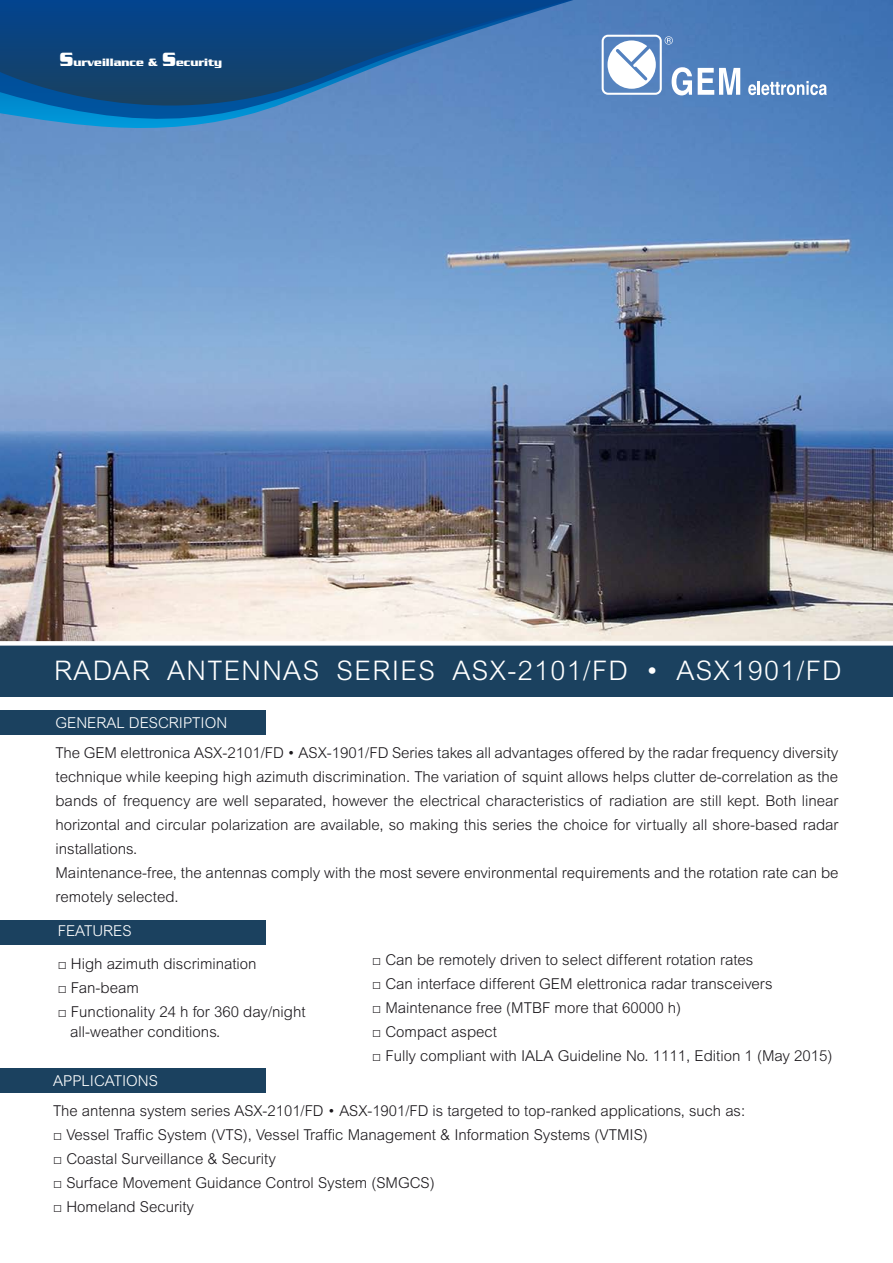
<style>
.page{position:relative;width:893px;height:1263px;background:#fff}
.page>*{position:absolute;margin:0;border:0;box-sizing:border-box;transform-origin:0 0}
.t1{font:300 27px "Arial MT Std";letter-spacing:.05em;color:#fff}
.t2{font:300 15px/24px "Arial MT Std";color:#1a171b}
.t3{font:300 15px "Arial MT Std";color:#fff}
.t4{font:11.55px "Babylon 5";color:#fff;scale:.96 1}
.s1{font-size:20.7px}
.s2{color:#fff}
.s3{font-family:"Arial";font-weight:400}
.s4{font-family:"Arial";font-weight:400;color:#1a171a}
</style>
<div class="page">
<img style="left:0;top:0;width:893px;height:641px">
<div style="left:0;top:711px;width:266px;height:24px;background:#1b415f"></div>
<div style="left:0;top:920px;width:266px;height:24px;background:#1b415f"></div>
<div style="left:0;top:1069px;width:266px;height:24px;background:#1b415f"></div>
<div style="left:0;top:644px;width:893px;height:53px;background:#1b415f"></div>
<div style="left:0;top:641px;width:893px;height:5px;background:#fff"></div>
<svg style="left:0;top:0;width:570px;height:146px;background:#638fc5"></svg>
<svg style="left:0;top:0;width:568px;height:142px;background:#2b639e"></svg>
<div style="left:602px;top:35px;width:60px;height:60px;border:2px solid #fff;border-radius:5px"></div>
<svg style="left:665px;top:36px;width:8px;height:9px"></svg>
<svg style="left:672px;top:67px;width:20px;height:28px"></svg>
<svg style="left:698px;top:68px;width:42px;height:27px"></svg>
<svg style="left:748px;top:81px;width:79px;height:14px"></svg>
<svg style="left:607px;top:40px;width:49px;height:49px"></svg>
<p class="t4" style="left:59px;top:56px;width:171px"><span class="s1">S</span>urveillance &amp; <span class="s1">S</span>ecurity</p>
<p class="t1" style="left:54px;top:655px;width:789px">RADAR ANTENNAS SERIES ASX-2101/FD • ASX1901/FD</p>
<p class="t2" style="left:55px;top:708px;width:784px;line-height:30px"><span class="s2">GENERAL DESCRIPTION<br></span>The GEM elettronica ASX-2101/FD • ASX-1901/FD Series takes all advantages offered by the radar frequency diversity</p>
<p class="t2" style="left:55px;top:765px;width:785px">technique while keeping high azimuth discrimination. The variation of squint allows helps clutter de-correlation as the bands of frequency are well separated, however the electrical characteristics of radiation are still kept. Both linear horizontal and circular polarization are available, so making this series the choice for virtually all shore-based radar installations.<br>Maintenance-free, the antennas comply with the most severe environmental requirements and the rotation rate can be remotely selected.</p>
<p class="t3" style="left:58px;top:922px;width:75px">FEATURES</p>
<p class="t2" style="left:58px;top:952px;width:200px"><span class="s3">□</span> High azimuth discrimination</p>
<p class="t2" style="left:58px;top:976px;width:83px"><span class="s3">□</span> Fan-beam</p>
<p class="t2" style="left:70px;top:1002px;width:237px;line-height:19.5px;text-indent:-13px"><span class="s3">□</span> Functionality 24 h for 360 day/night all-weather conditions.</p>
<p class="t2" style="left:372px;top:948px;width:383px"><span class="s3">□</span> Can be remotely driven to select different rotation rates</p>
<p class="t2" style="left:372px;top:972px;width:402px"><span class="s3">□</span> Can interface different GEM elettronica radar transceivers</p>
<p class="t2" style="left:372px;top:996px;width:311px"><span class="s3">□</span> Maintenance free (MTBF more that 60000 h)</p>
<p class="t2" style="left:372px;top:1020px;width:126px"><span class="s3">□</span> Compact aspect</p>
<p class="t2" style="left:372px;top:1044px;width:462px"><span class="s4">□</span> Fully compliant with IALA Guideline No. 1111, Edition 1 (May 2015)</p>
<p class="t2" style="left:53px;top:1066px;width:693px;line-height:30px"><span class="s2">APPLICATIONS<br></span>The antenna system series ASX-2101/FD • ASX-1901/FD is targeted to top-ranked applications, such as:</p>
<p class="t2" style="left:53px;top:1123px;width:596px"><span class="s3">□</span> Vessel Traffic System (VTS), Vessel Traffic Management &amp; Information Systems (VTMIS)</p>
<p class="t2" style="left:53px;top:1147px;width:224px"><span class="s3">□</span> Coastal Surveillance &amp; Security</p>
<p class="t2" style="left:53px;top:1171px;width:383px"><span class="s3">□</span> Surface Movement Guidance Control System (SMGCS)</p>
<p class="t2" style="left:53px;top:1195px;width:142px"><span class="s3">□</span> Homeland Security</p>
</div>
